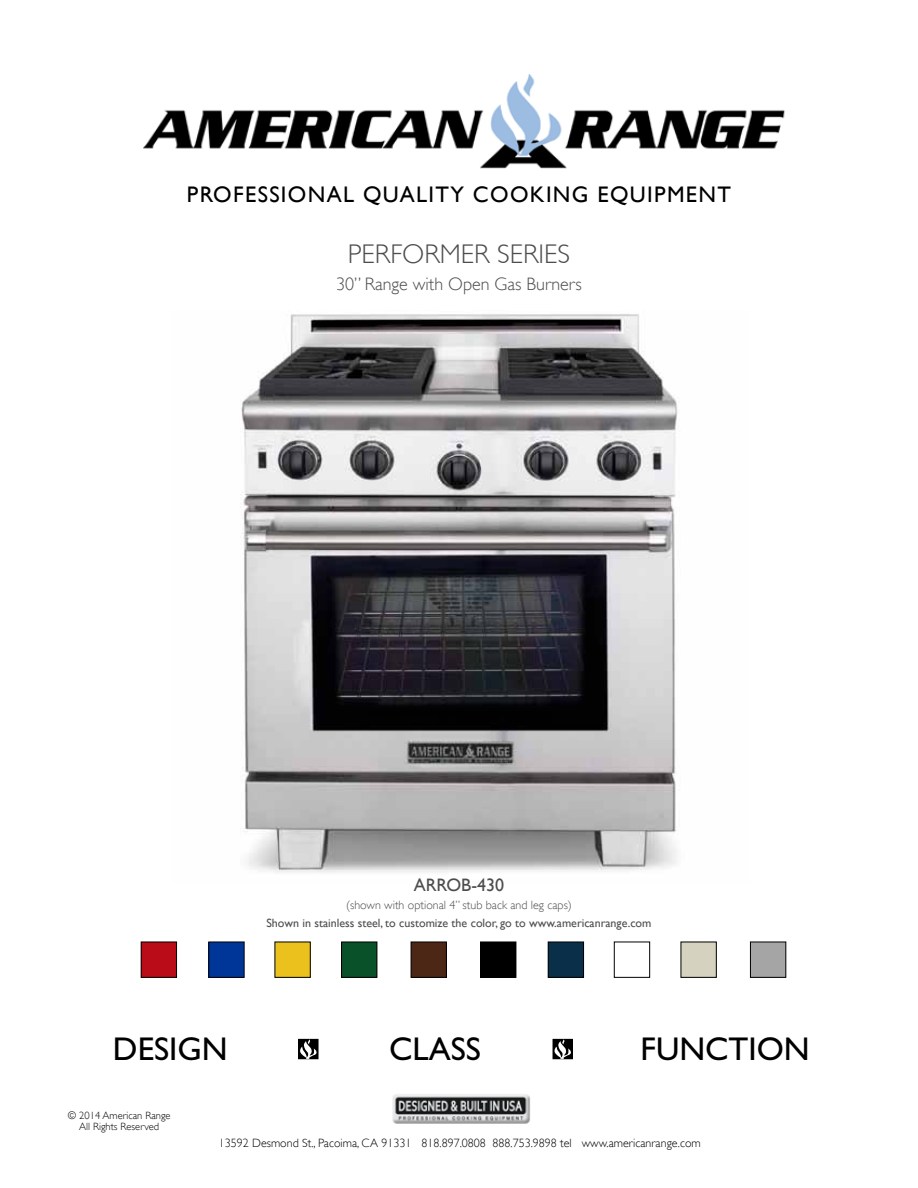
<style>
.page{position:relative;width:918px;height:1188px;background:#fff}
.page>*{position:absolute;margin:0;border:0;box-sizing:border-box;transform-origin:0 0}
.t1{font:33px "Gill Sans";color:#000}
.t2{font:300 27px "Gill Sans";color:#4d4d4f}
.t3{font:22.5px "Gill Sans";letter-spacing:.06em;color:#000}
.t4{font:300 18px "Gill Sans";color:#4d4d4f}
.t5{font:18px "Gill Sans";color:#4d4d4f}
.t6{font:300 12px "Gill Sans";color:#000}
.t7{font:12px "Gill Sans";color:#4d4d4f}
.t8{font:300 12px "Gill Sans";color:#4d4d4f}
.t9{font:300 10.5px/10.5px "Gill Sans";color:#000;text-align:center}
</style>
<div class="page">
<img style="left:392px;top:1094px;width:138px;height:30px">
<img style="left:240px;top:314px;width:438px;height:559px">
<img style="left:144px;top:74px;width:641px;height:95px">
<div style="left:298px;top:1039px;width:21px;height:20px;border:1px solid #000"></div>
<svg style="left:300px;top:1039px;width:17px;height:20px"></svg>
<div style="left:553px;top:1039px;width:20px;height:20px;border:1px solid #000"></div>
<svg style="left:554px;top:1039px;width:18px;height:20px"></svg>
<div style="left:209px;top:942px;width:35px;height:35px;background:#003698"></div>
<div style="left:208px;top:942px;width:37px;height:36px;border:1px solid #000"></div>
<div style="left:548px;top:942px;width:36px;height:35px;background:#092f49"></div>
<div style="left:548px;top:942px;width:36px;height:36px;border:1px solid #000"></div>
<div style="left:275px;top:942px;width:35px;height:35px;background:#ebc21d"></div>
<div style="left:275px;top:942px;width:36px;height:36px;border:1px solid #000"></div>
<div style="left:614px;top:942px;width:36px;height:36px;border:1px solid #000"></div>
<div style="left:342px;top:942px;width:35px;height:35px;background:#085129"></div>
<div style="left:341px;top:942px;width:36px;height:36px;border:1px solid #000"></div>
<div style="left:681px;top:942px;width:35px;height:35px;background:#d5d2bf"></div>
<div style="left:681px;top:942px;width:36px;height:36px;border:1px solid #000"></div>
<div style="left:411px;top:942px;width:35px;height:35px;background:#4d2716"></div>
<div style="left:411px;top:942px;width:36px;height:36px;border:1px solid #000"></div>
<div style="left:750px;top:942px;width:36px;height:35px;background:#a6a5a5"></div>
<div style="left:750px;top:942px;width:36px;height:36px;border:1px solid #000"></div>
<div style="left:141px;top:942px;width:36px;height:35px;background:#ba0b18"></div>
<div style="left:141px;top:942px;width:36px;height:36px;border:1px solid #000"></div>
<div style="left:481px;top:942px;width:35px;height:35px;background:#000"></div>
<div style="left:480px;top:942px;width:36px;height:36px;border:1px solid #000"></div>
<h3 class="t3" style="left:187px;top:181px;width:546px">PROFESSIONAL QUALITY COOKING EQUIPMENT</h3>
<h2 class="t2" style="left:348px;top:233px;width:224px">performer SERIES</h2>
<h3 class="t4" style="left:336px;top:270px;width:247px">30” Range with Open Gas Burners</h3>
<h3 class="t5" style="left:414px;top:874px;width:92px">ARROB-430</h3>
<p class="t8" style="left:346px;top:895px;width:227px">(shown with optional 4” stub back and leg caps)</p>
<p class="t7" style="left:266px;top:916px;width:387px">Shown in stainless steel, to customize the color, go to www.americanrange.com</p>
<h1 class="t1" style="left:113px;top:1030px;width:116px">DESIGN</h1>
<h1 class="t1" style="left:389px;top:1030px;width:93px">CLASS</h1>
<h1 class="t1" style="left:641px;top:1030px;width:171px">FUNCTION</h1>
<p class="t9" style="left:68px;top:1110px;width:104px">© 2014 American Range<br>All Rights Reserved</p>
<p class="t6" style="left:219px;top:1134px;width:483px">13592 Desmond St., Pacoima, CA 91331 818.897.0808 888.753.9898 tel www.americanrange.com</p>
</div>
